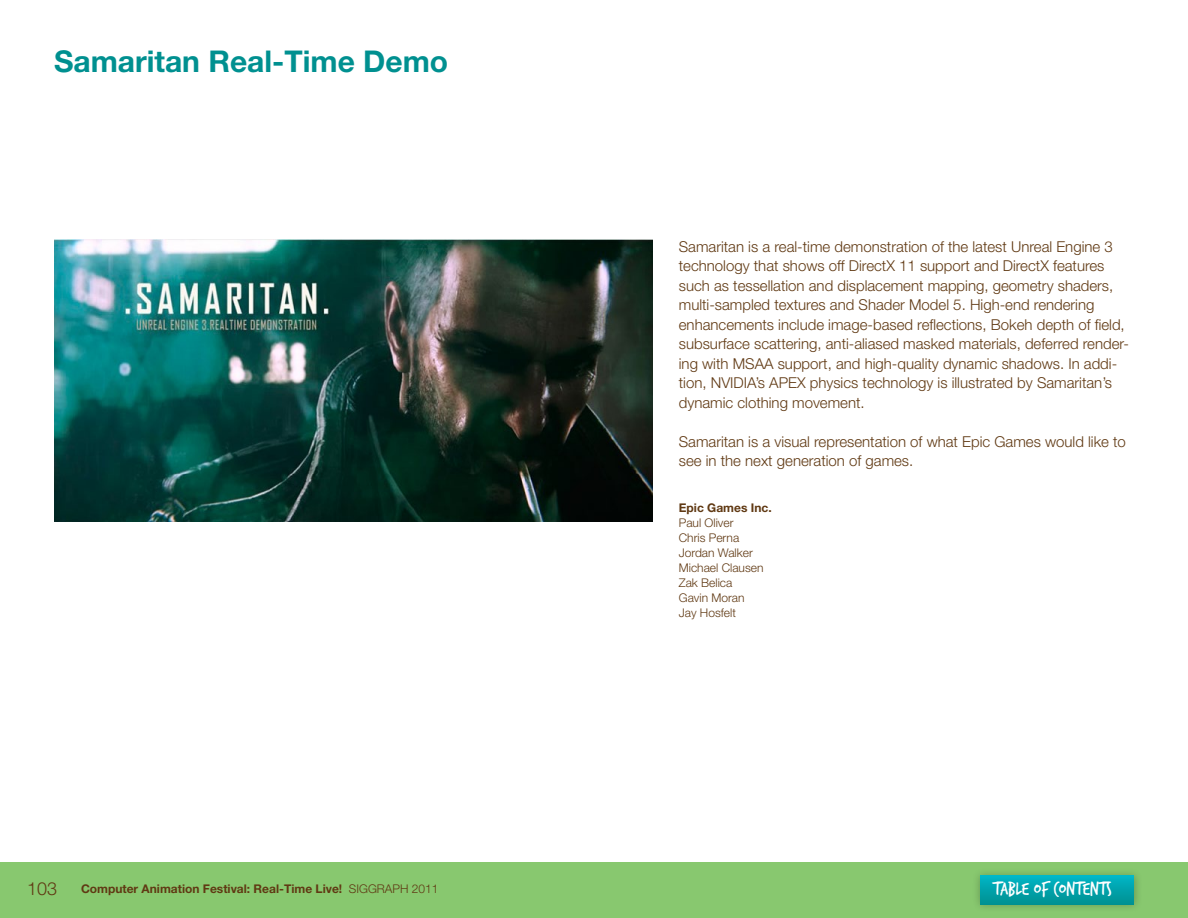
<style>
.page{position:relative;width:1188px;height:918px;background:#fff}
.page>*{position:absolute;margin:0;border:0;box-sizing:border-box;transform-origin:0 0}
.t1{font:700 30px "Helvetica Neue LT Std";color:#009090}
.t2{font:19.5px "Trash Hand";color:#fff}
.t3{font:300 18px "Helvetica Neue LT Std";color:#603913}
.t4{font:300 15px/19.5px "Helvetica Neue LT Std";color:#603913}
.t5{font:300 12px/15px "Helvetica Neue LT Std";color:#603913}
.t6{font:700 12px "Helvetica Neue LT Std";color:#603913}
.s1{font-weight:300}
</style>
<div class="page">
<div style="left:0;top:862px;width:1188px;height:56px;background:#88c86f"></div>
<div style="left:971px;top:867px;width:171px;height:46px;background:#000;opacity:.26"></div>
<svg style="left:980px;top:876px;width:154px;height:29px;background:#00a2ab"></svg>
<img style="left:54px;top:240px;width:599px;height:281px">
<h1 class="t1" style="left:54px;top:43px;width:396px">Samaritan Real-Time Demo</h1>
<p class="t4" style="left:679px;top:236px;width:452px">Samaritan is a real-time demonstration of the latest Unreal Engine 3 technology that shows off DirectX 11 support and DirectX features such as tessellation and displacement mapping, geometry shaders, multi-sampled textures and Shader Model 5. High-end rendering enhancements include image-based reflections, Bokeh depth of field, subsurface scattering, anti-aliased masked materials, deferred render&shy;ing with MSAA support, and high-quality dynamic shadows. In addi&shy;tion, NVIDIA’s APEX physics technology is illustrated by Samaritan’s dynamic clothing movement.</p>
<p class="t4" style="left:679px;top:431px;width:449px">Samaritan is a visual representation of what Epic Games would like to see in the next generation of games.</p>
<p class="t6" style="left:679px;top:500px;width:94px">Epic Games Inc.</p>
<p class="t5" style="left:679px;top:515px;width:86px">Paul Oliver<br>Chris Perna<br>Jordan Walker<br>Michael Clausen<br>Zak Belica<br>Gavin Moran<br>Jay Hosfelt</p>
<p class="t3" style="left:27px;top:877px;width:32px">103</p>
<p class="t6" style="left:81px;top:881px;width:359px">Computer Animation Festival: Real-Time Live! <span class="s1">SIGGRAPH 2011</span></p>
<h2 class="t2" style="left:993px;top:880px;width:120px">Table of Contents</h2>
</div>
